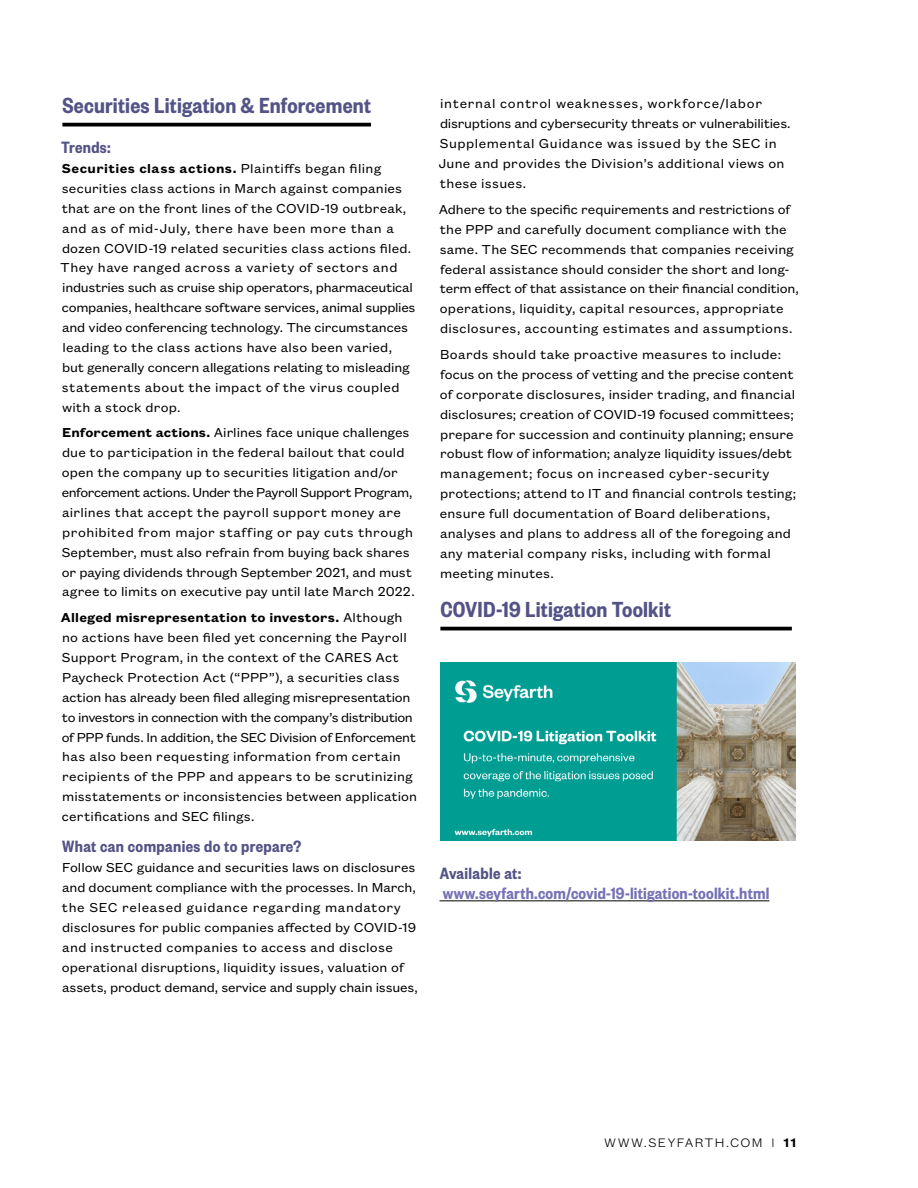
<style>
.page{position:relative;width:918px;height:1188px;background:#fff}
.page>*{position:absolute;margin:0;border:0;box-sizing:border-box;transform-origin:0 0}
.t1{font:600 24px "Founders Grotesk Cond";letter-spacing:.01em;color:#535386}
.t2{font:600 18px "Founders Grotesk Cond";letter-spacing:.01em;color:#7572b5}
.t3{font:600 18px "Founders Grotesk Cond";letter-spacing:.02em;color:#535386}
.t4{font:14.25px/20px "Founders Grotesk Text";letter-spacing:.005em;color:#000}
.t5{font:300 13.5px "Founders Grotesk Text";letter-spacing:.09em;color:#000}
.s1{font-weight:600}
</style>
<div class="page">
<hr style="left:62px;top:123px;width:309px;height:3px;background:#000">
<hr style="left:440px;top:627px;width:352px;height:3px;background:#000">
<hr style="left:440px;top:900px;width:329px;height:1px;background:#000">
<img style="left:441px;top:662px;width:355px;height:178px">
<h1 class="t1" style="left:62px;top:90px;width:310px">Securities Litigation &amp; Enforcement</h1>
<p class="t3" style="left:61px;top:136px;width:51px">Trends:</p>
<p class="t4" style="left:60px;top:157px;width:357px"><span class="s1">Securities class actions.</span> Plaintiffs began filing securities class actions in March against companies that are on the front lines of the COVID-19 outbreak, and as of mid-July, there have been more than a dozen COVID-19 related securities class actions filed.<br>They have ranged across a variety of sectors and industries such as cruise ship operators, pharmaceutical companies, healthcare software services, animal supplies and video conferencing technology. The circumstances leading to the class actions have also been varied, but generally concern allegations relating to misleading statements about the impact of the virus coupled with a stock drop.</p>
<p class="t4" style="left:62px;top:422px;width:354px"><span class="s1">Enforcement actions.</span> Airlines face unique challenges due to participation in the federal bailout that could open the company up to securities litigation and/or enforcement actions. Under the Payroll Support Program, airlines that accept the payroll support money are prohibited from major staffing or pay cuts through September, must also refrain from buying back shares or paying dividends through September 2021, and must agree to limits on executive pay until late March 2022.</p>
<p class="t4" style="left:61px;top:607px;width:358px"><span class="s1">Alleged misrepresentation to investors.</span> Although no actions have been filed yet concerning the Payroll Support Program, in the context of the CARES Act Paycheck Protection Act (“PPP”), a securities class action has already been filed alleging misrepresentation to investors in connection with the company’s distribution of PPP funds. In addition, the SEC Division of Enforcement has also been requesting information from certain recipients of the PPP and appears to be scrutinizing misstatements or inconsistencies between application certifications and SEC filings.</p>
<p class="t3" style="left:62px;top:836px;width:240px">What can companies do to prepare?</p>
<p class="t4" style="left:62px;top:857px;width:357px">Follow SEC guidance and securities laws on disclosures and document compliance with the processes. In March, the SEC released guidance regarding mandatory disclosures for public companies affected by COVID-19 and instructed companies to access and disclose operational disruptions, liquidity issues, valuation of assets, product demand, service and supply chain issues,</p>
<p class="t4" style="left:438px;top:93px;width:354px">internal control weaknesses, workforce/labor disruptions and cybersecurity threats or vulnerabilities.<br>Supplemental Guidance was issued by the SEC in June and provides the Division’s additional views on these issues.</p>
<p class="t4" style="left:439px;top:198px;width:362px">Adhere to the specific requirements and restrictions of the PPP and carefully document compliance with the same. The SEC recommends that companies receiving federal assistance should consider the short and long&shy;term effect of that assistance on their financial condition, operations, liquidity, capital resources, appropriate disclosures, accounting estimates and assumptions.</p>
<p class="t4" style="left:440px;top:343px;width:358px">Boards should take proactive measures to include: focus on the process of vetting and the precise content of corporate disclosures, insider trading, and financial disclosures; creation of COVID-19 focused committees; prepare for succession and continuity planning; ensure robust flow of information; analyze liquidity issues/debt management; focus on increased cyber-security protections; attend to IT and financial controls testing; ensure full documentation of Board deliberations, analyses and plans to address all of the foregoing and any material company risks, including with formal meeting minutes.</p>
<h1 class="t1" style="left:440px;top:594px;width:232px">COVID-19 Litigation Toolkit</h1>
<p class="t3" style="left:440px;top:863px;width:83px">Available at:</p>
<p class="t2" style="left:443px;top:883px;width:328px">www.seyfarth.com/covid-19-litigation-toolkit.html</p>
<p class="t5" style="left:604px;top:1134px;width:194px">WWW.SEYFARTH.COM | <span class="s1">11</span></p>
</div>
